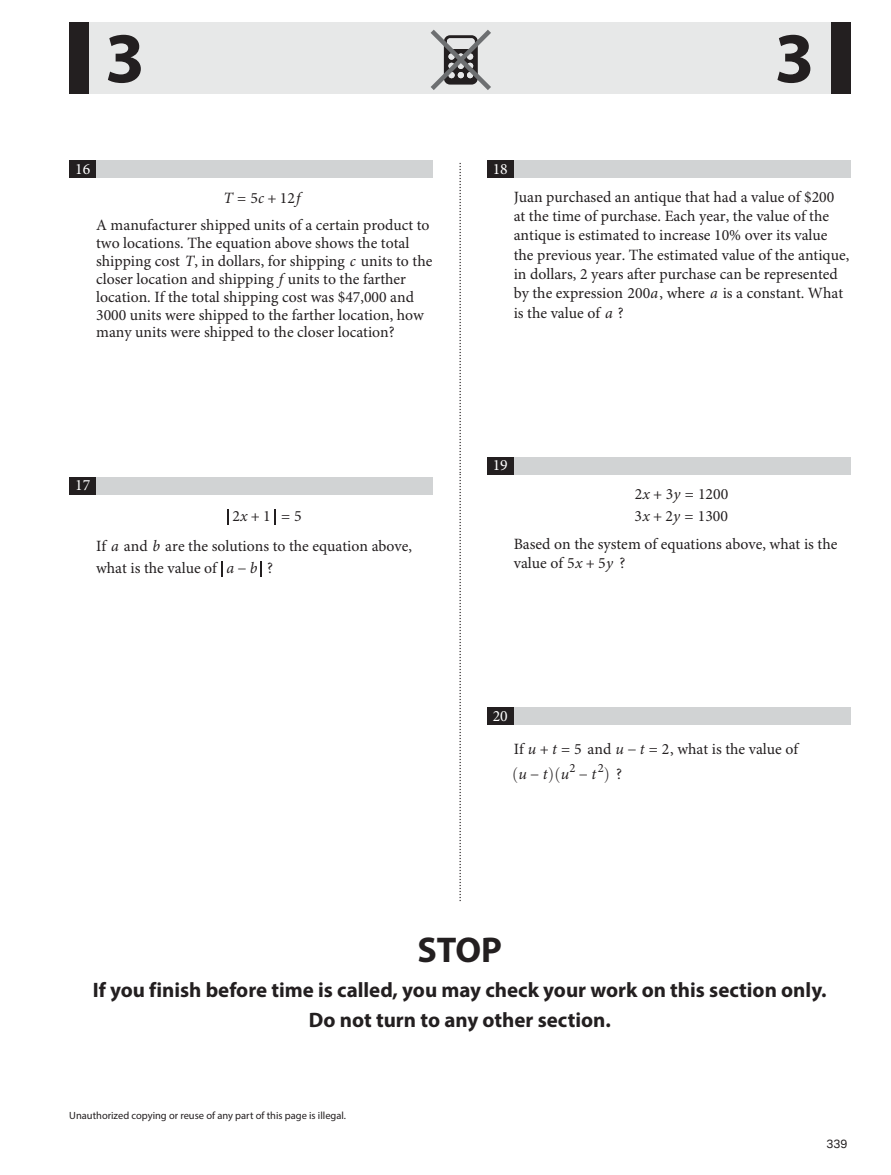
<style>
.page{position:relative;width:891px;height:1175px;background:#fff}
.page>*{position:absolute;margin:0;border:0;box-sizing:border-box;transform-origin:0 0}
.t1{font:700 71.85px "Myriad Pro";color:#231f20}
.t2{font:700 35.85px "Myriad Pro";color:#231f20}
.t3{font:700 21px/30px "Myriad Pro";color:#231f20;text-align:center}
.Formula{font:15.75px/18px "Minion Pro";color:#231f20}
.Formula-2{font:italic 15.75px "Minion Pro";color:#231f20}
.t4{font:15.75px "Minion Pro";color:#fff}
.t5{font:12.6px "Minion Pro";color:#231f20}
.t6{font:12px "Times";color:#231f20}
.t7{font:12px "Aktiv Grotesk";color:#231f20}
.t8{font:10.5px "Myriad Pro";color:#231f20}
.s1{font-style:italic}
.s2{font-style:normal}
.s3{font-style:italic;font-size:15.75px}
</style>
<div class="page">
<div style="left:69px;top:160px;width:364px;height:18px;background:#d1d3d4"></div>
<div style="left:69px;top:160px;width:27px;height:18px;background:#231f20"></div>
<div style="left:69px;top:477px;width:364px;height:17px;background:#d1d3d4"></div>
<div style="left:69px;top:477px;width:27px;height:17px;background:#231f20"></div>
<div style="left:487px;top:160px;width:363px;height:18px;background:#d1d3d4"></div>
<div style="left:487px;top:160px;width:27px;height:18px;background:#231f20"></div>
<div style="left:487px;top:457px;width:363px;height:18px;background:#d1d3d4"></div>
<div style="left:487px;top:457px;width:27px;height:18px;background:#231f20"></div>
<div style="left:487px;top:707px;width:363px;height:18px;background:#d1d3d4"></div>
<div style="left:487px;top:707px;width:27px;height:18px;background:#231f20"></div>
<div style="left:86px;top:22px;width:748px;height:72px;background:#e7e8e8"></div>
<div style="left:831px;top:22px;width:19px;height:72px;background:#231f20"></div>
<div style="left:69px;top:22px;width:20px;height:72px;background:#231f20"></div>
<svg style="left:228px;top:509px;width:1px;height:16px"></svg>
<svg style="left:274px;top:509px;width:1px;height:16px"></svg>
<svg style="left:222px;top:561px;width:1px;height:16px"></svg>
<svg style="left:260px;top:561px;width:2px;height:16px"></svg>
<svg style="left:431px;top:29px;width:60px;height:61px"></svg>
<h1 class="t1" style="left:105px;top:11px;width:41px">3</h1>
<h1 class="t1" style="left:775px;top:11px;width:41px">3</h1>
<p class="t4" style="left:75px;top:159px;width:17px">16</p>
<p class="Formula" style="left:223px;top:189px;width:79px"><span class="s1">T</span>=5 +12<span class="s1">f</span></p>
<p class="Formula-2" style="left:258px;top:188px;width:8px">c</p>
<p class="Formula" style="left:96px;top:216px;width:338px">A manufacturer shipped units of a certain product to two locations. The equation above shows the total shipping cost <span class="s1">T</span>, in dollars, for shipping <span class="s1">c</span> units to the closer location and shipping <span class="s1">f</span> units to the farther location. If the total shipping cost was $47,000 and 3000 units were shipped to the farther location, how many units were shipped to the closer location?</p>
<p class="t4" style="left:75px;top:476px;width:17px">17</p>
<p class="Formula" style="left:232px;top:507px;width:71px">2<span class="s1">x</span>+1 =5</p>
<p class="Formula" style="left:96px;top:536px;width:317px;line-height:21.6px">If <span class="s1">a</span> and <span class="s1">b</span> are the solutions to the equation above, what is the value of <span class="s1">a b</span></p>
<p class="Formula" style="left:237px;top:559px;width:11px">−</p>
<p class="Formula" style="left:267px;top:559px;width:7px">?</p>
<p class="t6" style="left:471px;top:162px;width:741px;rotate:90deg">.......................................................................................................................................................................................................................................................</p>
<p class="t4" style="left:493px;top:159px;width:17px">18</p>
<p class="Formula" style="left:514px;top:188px;width:337px;line-height:19.2px">Juan purchased an antique that had a value of $200 at the time of purchase. Each year, the value of the antique is estimated to increase 10% over its value the previous year. The estimated value of the antique, in dollars, 2 years after purchase can be represented by the expression 200<span class="s1">a</span>, where <span class="s1">a</span> is a constant. What is the value of <span class="s1">a</span> ?</p>
<p class="t4" style="left:493px;top:456px;width:17px">19</p>
<p class="Formula" style="left:635px;top:486px;width:95px">2 +3 =1200</p>
<p class="Formula-2" style="left:643px;top:485px;width:9px">x</p>
<p class="Formula-2" style="left:674px;top:485px;width:8px">y</p>
<p class="Formula" style="left:634px;top:507px;width:95px">3 +2 =1300</p>
<p class="Formula-2" style="left:642px;top:506px;width:9px">x</p>
<p class="Formula-2" style="left:673px;top:506px;width:8px">y</p>
<p class="Formula" style="left:514px;top:535px;width:325px;line-height:18.6px">Based on the system of equations above, what is the value of 5<span class="s1">x</span> + 5 ?</p>
<p class="Formula-2" style="left:606px;top:553px;width:8px">y</p>
<p class="t4" style="left:493px;top:706px;width:17px">20</p>
<p class="Formula" style="left:514px;top:740px;width:45px">If<span class="s1">u t</span></p>
<p class="Formula" style="left:540px;top:740px;width:106px">+ =5and<span class="s1">u t</span></p>
<p class="Formula" style="left:627px;top:740px;width:172px">− = 2, what is the value of</p>
<p class="Formula-2" style="left:519px;top:764px;width:71px">u<span class="s2">−</span>t u<sup>2</sup><span class="s2">−</span></p>
<p class="t5" style="left:591px;top:760px;width:14px">2<span class="s3">t</span></p>
<p class="Formula" style="left:616px;top:765px;width:7px">?</p>
<h2 class="t2" style="left:418px;top:926px;width:86px">STOP</h2>
<h3 class="t3" style="left:93px;top:974px;width:736px">If you finish before time is called, you may check your work on this section only.<br>Do not turn to any other section.</h3>
<p class="t8" style="left:69px;top:1109px;width:278px">Unauthorized copying or reuse of any part of this page is illegal.</p>
<p class="t7" style="left:826px;top:1136px;width:23px">339</p>
</div>
